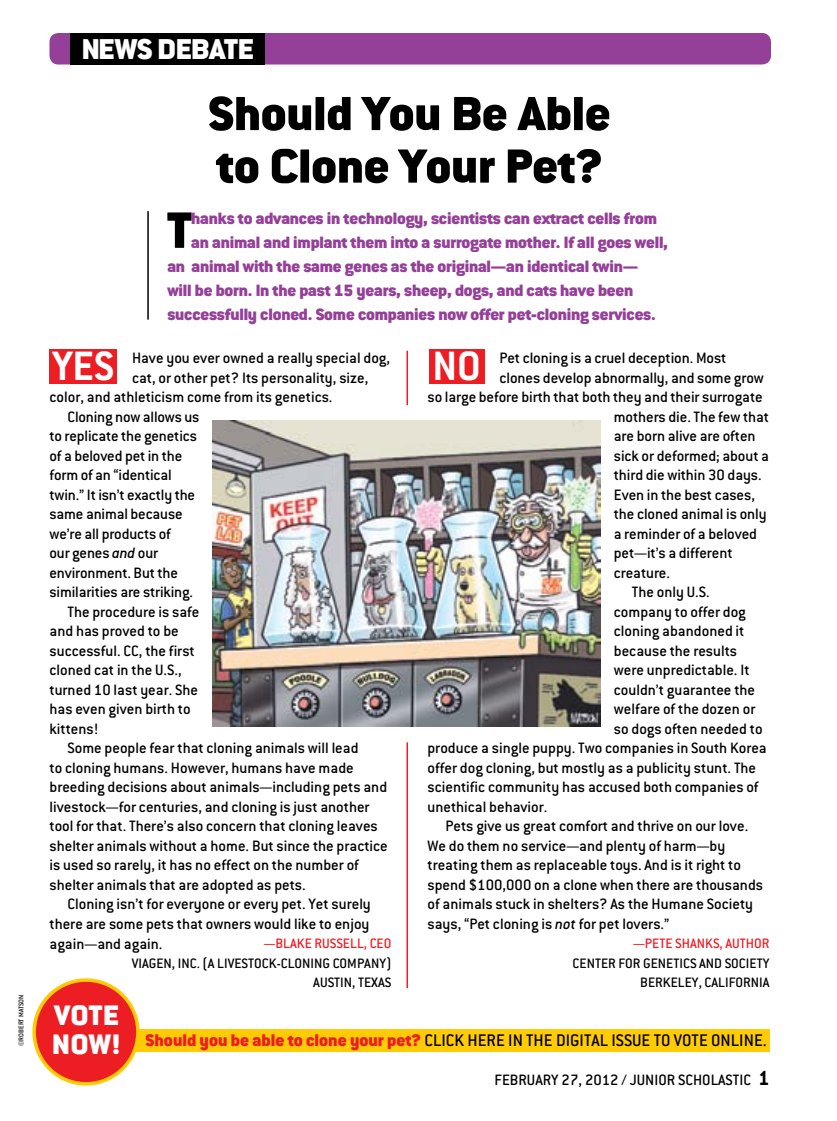
<style>
.page{position:relative;width:837px;height:1121px;background:#fff}
.page>*{position:absolute;margin:0;border:0;box-sizing:border-box;transform-origin:0 0}
.t1{font:900 56.1px "Conduit ITC";color:#000}
.t2{font:900 52.5px/52.5px "Conduit ITC";color:#000}
.t3{font:700 45px "Conduit ITC";color:#fff}
.t4{font:900 31.5px "Conduit ITC";letter-spacing:-.01em;color:#fff}
.t5{font:900 30.9px/28.8px "Conduit ITC";color:#fff}
.t6{font:700 22.5px "Conduit ITC";color:#000}
.t7{font:500 18.45px "Conduit ITC";color:#000}
.t8{font:900 18px "Conduit ITC";letter-spacing:-.01em;color:#943f98}
.t9{font:500 16.5px "Conduit ITC";color:#000}
.t10{font:500 15px/19.5px "Conduit ITC";color:#000}
.t11{font:500 15px "Conduit ITC";color:#ed1d24}
.t12{font:500 7.5px "Conduit ITC";color:#000}
.s1{font-style:italic}
.s2{font-weight:900;color:#ed1d24}
</style>
<div class="page">
<div style="left:50px;top:33px;width:721px;height:31px;background:#943f98;border-radius:9px"></div>
<div style="left:70px;top:33px;width:195px;height:31px;background:#000"></div>
<div style="left:49px;top:348px;width:68px;height:35px;background:#ed1d24"></div>
<div style="left:429px;top:348px;width:55px;height:35px;background:#ed1d24"></div>
<hr style="left:406px;top:351px;width:2px;height:54px;background:#ed1d24">
<div style="left:115px;top:1029px;width:655px;height:22px;background:#ffcb05"></div>
<svg style="left:32px;top:978px;width:111px;height:108px"></svg>
<hr style="left:147px;top:211px;width:2px;height:109px;background:#000">
<img style="left:212px;top:420px;width:388px;height:306px">
<hr style="left:406px;top:742px;width:2px;height:246px;background:#ed1d24">
<p class="t12" style="left:17px;top:1046px;width:53px;rotate:-90deg">©ROBERT MATSON</p>
<h3 class="t4" style="left:82px;top:30px;width:173px">news debate</h3>
<h2 class="t2" style="left:208px;top:86px;width:404px">Should You Be Able to Clone Your Pet?</h2>
<h1 class="t1" style="left:167px;top:196px;width:26px">T</h1>
<p class="t8" style="left:191px;top:207px;width:467px">hanks to advances in technology, scientists can extract cells from</p>
<p class="t8" style="left:191px;top:231px;width:478px">an animal and implant them into a surrogate mother. If all goes well,</p>
<p class="t8" style="left:167px;top:255px;width:472px">an animal with the same genes as the original—an identical twin—</p>
<p class="t8" style="left:167px;top:279px;width:467px">will be born. In the past 15 years, sheep, dogs, and cats have been</p>
<p class="t8" style="left:167px;top:303px;width:490px">successfully cloned. Some companies now offer pet-cloning services.</p>
<h3 class="t3" style="left:52px;top:340px;width:63px">Yes</h3>
<h3 class="t3" style="left:433px;top:340px;width:50px">NO</h3>
<p class="t9" style="left:132px;top:349px;width:260px">Have you ever owned a really special dog,</p>
<p class="t9" style="left:132px;top:368px;width:238px">cat, or other pet? Its personality, size,</p>
<p class="t9" style="left:50px;top:388px;width:285px">color, and athleticism come from its genetics.</p>
<p class="t9" style="left:68px;top:407px;width:133px">Cloning now allows us</p>
<p class="t9" style="left:50px;top:427px;width:149px">to replicate the genetics</p>
<p class="t9" style="left:50px;top:446px;width:134px">of a beloved pet in the</p>
<p class="t9" style="left:50px;top:466px;width:124px">form of an “identical</p>
<p class="t9" style="left:50px;top:485px;width:147px">twin.” It isn’t exactly the</p>
<p class="t9" style="left:50px;top:505px;width:135px">same animal because</p>
<p class="t9" style="left:50px;top:524px;width:123px">we’re all products of</p>
<p class="t9" style="left:50px;top:544px;width:110px">our genes <span class="s1">and</span> our</p>
<p class="t9" style="left:50px;top:563px;width:130px">environment. But the</p>
<p class="t9" style="left:50px;top:583px;width:145px">similarities are striking.</p>
<p class="t9" style="left:68px;top:602px;width:133px">The procedure is safe</p>
<p class="t9" style="left:50px;top:622px;width:131px">and has proved to be</p>
<p class="t9" style="left:50px;top:641px;width:147px">successful. CC, the first</p>
<p class="t9" style="left:50px;top:661px;width:134px">cloned cat in the U.S.,</p>
<p class="t9" style="left:50px;top:680px;width:150px">turned 10 last year. She</p>
<p class="t9" style="left:50px;top:700px;width:143px">has even given birth to</p>
<p class="t9" style="left:50px;top:719px;width:50px">kittens!</p>
<p class="t9" style="left:68px;top:739px;width:293px">Some people fear that cloning animals will lead</p>
<p class="t9" style="left:50px;top:758px;width:306px">to cloning humans. However, humans have made</p>
<p class="t9" style="left:50px;top:778px;width:339px">breeding decisions about animals—including pets and</p>
<p class="t9" style="left:50px;top:797px;width:322px">livestock—for centuries, and cloning is just another</p>
<p class="t9" style="left:50px;top:817px;width:330px">tool for that. There’s also concern that cloning leaves</p>
<p class="t9" style="left:50px;top:836px;width:340px">shelter animals without a home. But since the practice</p>
<p class="t9" style="left:50px;top:856px;width:311px">is used so rarely, it has no effect on the number of</p>
<p class="t9" style="left:50px;top:875px;width:258px">shelter animals that are adopted as pets.</p>
<p class="t9" style="left:68px;top:895px;width:305px">Cloning isn’t for everyone or every pet. Yet surely</p>
<p class="t9" style="left:50px;top:914px;width:322px">there are some pets that owners would like to enjoy</p>
<p class="t9" style="left:50px;top:934px;width:115px">again—and again.</p>
<p class="t11" style="left:264px;top:935px;width:59px">—BLAKE RUSSE</p>
<p class="t11" style="left:350px;top:935px;width:28px">LL, CEO</p>
<p class="t10" style="left:313px;top:953px;width:80px;text-indent:-182px">VIAGEN, INC. (a livestock-cloning company)<br>AUSTI</p>
<p class="t9" style="left:500px;top:349px;width:228px">Pet cloning is a cruel deception. Most</p>
<p class="t9" style="left:500px;top:368px;width:266px">clones develop abnormally, and some grow</p>
<p class="t9" style="left:427px;top:388px;width:337px">so large before birth that both they and their surrogate</p>
<p class="t9" style="left:614px;top:407px;width:157px">mothers die. The few that</p>
<p class="t9" style="left:614px;top:427px;width:143px">are born alive are often</p>
<p class="t9" style="left:614px;top:446px;width:157px">sick or deformed; about a</p>
<p class="t9" style="left:614px;top:466px;width:149px">third die within 30 days.</p>
<p class="t9" style="left:614px;top:485px;width:143px">Even in the best cases,</p>
<p class="t9" style="left:614px;top:505px;width:154px">the cloned animal is only</p>
<p class="t9" style="left:614px;top:524px;width:145px">a reminder of a beloved</p>
<p class="t9" style="left:614px;top:544px;width:120px">pet—it’s a different</p>
<p class="t9" style="left:614px;top:563px;width:58px">creature.</p>
<p class="t9" style="left:632px;top:583px;width:79px">The only U.S.</p>
<p class="t9" style="left:614px;top:602px;width:134px">company to offer dog</p>
<p class="t9" style="left:614px;top:622px;width:132px">cloning abandoned it</p>
<p class="t9" style="left:614px;top:641px;width:125px">because the results</p>
<p class="t9" style="left:614px;top:661px;width:137px">were unpredictable. It</p>
<p class="t9" style="left:614px;top:680px;width:143px">couldn’t guarantee the</p>
<p class="t9" style="left:614px;top:700px;width:143px">welfare of the dozen or</p>
<p class="t9" style="left:614px;top:719px;width:150px">so dogs often needed to</p>
<p class="t9" style="left:427px;top:739px;width:341px">produce a single puppy. Two companies in South Korea</p>
<p class="t9" style="left:427px;top:758px;width:330px">offer dog cloning, but mostly as a publicity stunt. The</p>
<p class="t9" style="left:427px;top:778px;width:333px">scientific community has accused both companies of</p>
<p class="t9" style="left:427px;top:797px;width:122px">unethical behavior.</p>
<p class="t9" style="left:445px;top:817px;width:304px">Pets give us great comfort and thrive on our love.</p>
<p class="t9" style="left:427px;top:836px;width:299px">We do them no service—and plenty of harm—by</p>
<p class="t9" style="left:427px;top:856px;width:315px">treating them as replaceable toys. And is it right to</p>
<p class="t9" style="left:427px;top:875px;width:337px">spend $100,000 on a clone when there are thousands</p>
<p class="t9" style="left:427px;top:895px;width:327px">of animals stuck in shelters? As the Humane Society</p>
<p class="t9" style="left:427px;top:914px;width:243px">says, “Pet cloning is <span class="s1">not</span> for pet lovers.”</p>
<p class="t11" style="left:633px;top:935px;width:20px">—PETE</p>
<p class="t11" style="left:675px;top:935px;width:59px">SHANKS, AUTHOR</p>
<p class="t10" style="left:573px;top:953px;width:101px">CENTER FOR GENETICS</p>
<p class="t10" style="left:699px;top:953px;width:33px">AND SOCIETY</p>
<p class="t10" style="left:640px;top:972px;width:9px">BERKE</p>
<p class="t10" style="left:678px;top:972px;width:93px">LEY, CALifornia</p>
<p class="t10" style="left:344px;top:972px;width:42px">N, TEXAS</p>
<h3 class="t5" style="left:52px;top:1000px;width:70px">VOTE<br>NOW!</h3>
<p class="t7" style="left:146px;top:1029px;width:623px"><span class="s2">Should you be able to clone your pet?</span> Click here in the digital issue to vote online.</p>
<p class="t9" style="left:495px;top:1070px;width:193px">February 27, 2012 / JUNIOR SCHO</p>
<p class="t9" style="left:711px;top:1070px;width:15px">LASTIC</p>
<h3 class="t6" style="left:758px;top:1064px;width:13px">1</h3>
</div>
